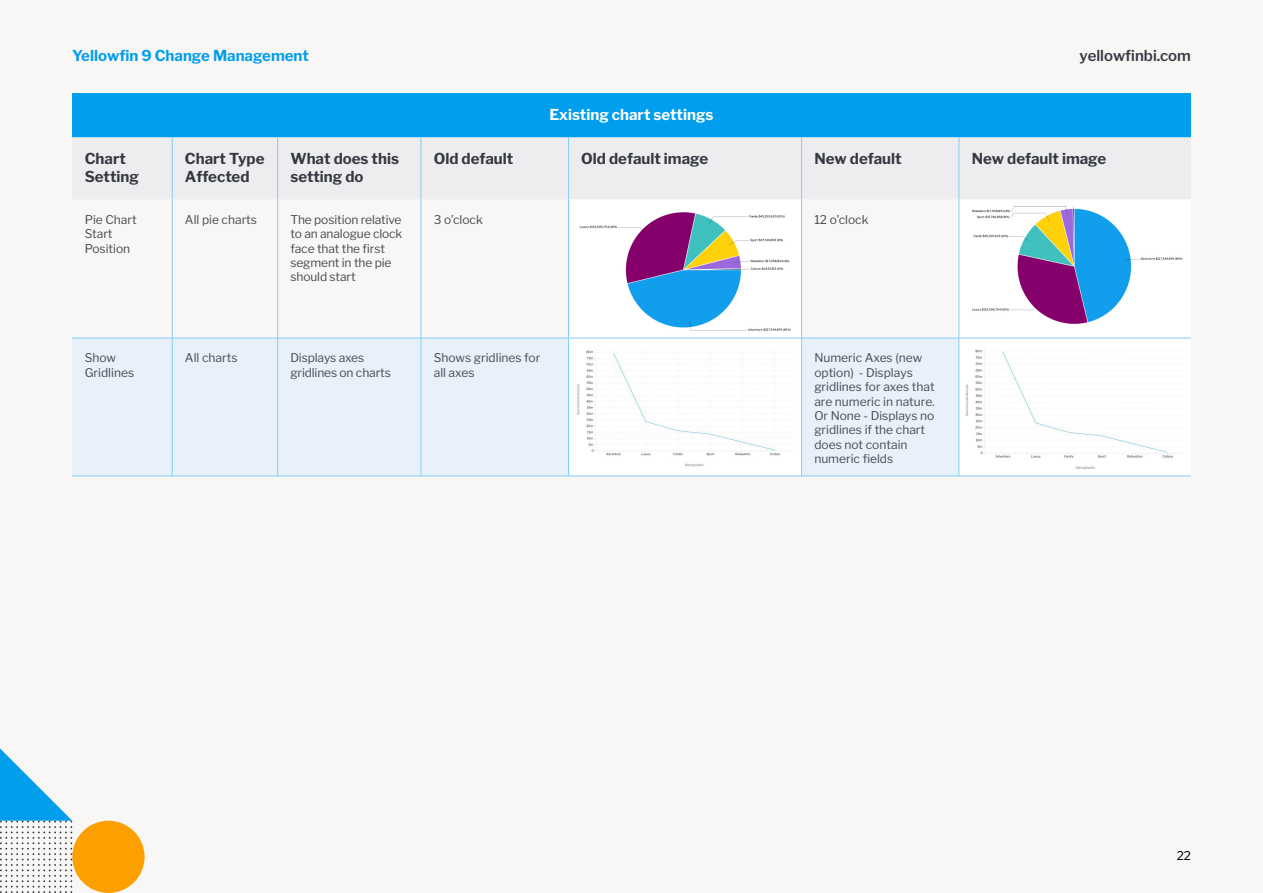
<style>
.page{position:relative;width:1263px;height:893px;background:#f9f7f6}
.page>*{position:absolute;margin:0;border:0;box-sizing:border-box;transform-origin:0 0}
.t1{font:700 15px/18px "Libre Franklin";color:#343841}
.t2{font:700 15px "Libre Franklin";color:#009eec}
.t3{font:700 15px "Libre Franklin";color:#fff}
.yellowfin{font:600 15px "Libre Franklin";color:#343841}
.t4{font:12px/14.4px "Libre Franklin";color:#484b54}
.t5{font:12px "Libre Franklin";color:#000}
</style>
<div class="page">
<div style="left:72px;top:93px;width:1119px;height:44px;background:#009eec"></div>
<div style="left:72px;top:137px;width:1119px;height:62px;background:#ededef"></div>
<svg style="left:569px;top:199px;width:622px;height:277px"></svg>
<svg style="left:72px;top:339px;width:887px;height:137px;background:#e8f1fa"></svg>
<hr style="left:172px;top:199px;width:1px;height:139px;background:#80cff6">
<hr style="left:277px;top:199px;width:1px;height:139px;background:#80cff6">
<hr style="left:421px;top:199px;width:1px;height:139px;background:#80cff6">
<hr style="left:568px;top:199px;width:1px;height:139px;background:#80cff6">
<hr style="left:801px;top:199px;width:1px;height:139px;background:#80cff6">
<hr style="left:959px;top:199px;width:1px;height:139px;background:#80cff6">
<hr style="left:172px;top:338px;width:1px;height:138px;background:#80cff6">
<hr style="left:277px;top:338px;width:1px;height:138px;background:#80cff6">
<hr style="left:421px;top:338px;width:1px;height:138px;background:#80cff6">
<hr style="left:568px;top:338px;width:1px;height:138px;background:#80cff6">
<hr style="left:801px;top:338px;width:1px;height:138px;background:#80cff6">
<hr style="left:959px;top:338px;width:1px;height:138px;background:#80cff6">
<hr style="left:172px;top:137px;width:1px;height:62px;background:#80cff6">
<hr style="left:277px;top:137px;width:1px;height:62px;background:#80cff6">
<hr style="left:421px;top:137px;width:1px;height:62px;background:#80cff6">
<hr style="left:568px;top:137px;width:1px;height:62px;background:#80cff6">
<hr style="left:801px;top:137px;width:1px;height:62px;background:#80cff6">
<hr style="left:959px;top:137px;width:1px;height:62px;background:#80cff6">
<hr style="left:72px;top:338px;width:100px;height:1px;background:#80cff6">
<hr style="left:172px;top:338px;width:106px;height:1px;background:#80cff6">
<hr style="left:278px;top:338px;width:143px;height:1px;background:#80cff6">
<hr style="left:421px;top:338px;width:147px;height:1px;background:#80cff6">
<hr style="left:568px;top:338px;width:233px;height:1px;background:#80cff6">
<hr style="left:801px;top:338px;width:158px;height:1px;background:#80cff6">
<hr style="left:959px;top:338px;width:232px;height:1px;background:#80cff6">
<hr style="left:72px;top:476px;width:100px;height:1px;background:#80cff6">
<hr style="left:172px;top:476px;width:106px;height:1px;background:#80cff6">
<hr style="left:278px;top:476px;width:143px;height:1px;background:#80cff6">
<hr style="left:421px;top:476px;width:147px;height:1px;background:#80cff6">
<hr style="left:568px;top:476px;width:233px;height:1px;background:#80cff6">
<hr style="left:801px;top:476px;width:158px;height:1px;background:#80cff6">
<hr style="left:959px;top:476px;width:232px;height:1px;background:#80cff6">
<img style="left:577px;top:206px;width:217px;height:129px">
<img style="left:965px;top:207px;width:222px;height:119px">
<img style="left:577px;top:346px;width:217px;height:121px">
<img style="left:965px;top:346px;width:222px;height:123px">
<div style="left:72px;top:821px;width:73px;height:72px;background:#fca001;border-radius:50%"></div>
<svg style="left:0;top:748px;width:72px;height:145px"></svg>
<p class="t2" style="left:72px;top:47px;width:239px">Yellowfin 9 Change Management</p>
<p class="yellowfin" style="left:1079px;top:47px;width:113px">yellowfinbi.com</p>
<p class="t3" style="left:549px;top:106px;width:165px">Existing chart settings</p>
<p class="t1" style="left:85px;top:150px;width:56px">Chart<br>Setting</p>
<p class="t1" style="left:185px;top:150px;width:81px">Chart Type<br>Affected</p>
<p class="t1" style="left:290px;top:150px;width:110px">What does this setting do</p>
<p class="t1" style="left:434px;top:150px;width:81px">Old default</p>
<p class="t1" style="left:581px;top:150px;width:128px">Old default image</p>
<p class="t1" style="left:814px;top:150px;width:89px">New default</p>
<p class="t1" style="left:972px;top:150px;width:136px">New default image</p>
<p class="t4" style="left:85px;top:212px;width:54px">Pie Chart<br>Start<br>Position</p>
<p class="t4" style="left:185px;top:212px;width:74px">All pie charts</p>
<p class="t4" style="left:290px;top:212px;width:113px">The position relative to an analogue clock face that the first segment in the pie should start</p>
<p class="t4" style="left:434px;top:212px;width:51px">3 o’clock</p>
<p class="t4" style="left:814px;top:212px;width:56px">12 o’clock</p>
<p class="t4" style="left:85px;top:351px;width:51px">Show<br>Gridlines</p>
<p class="t4" style="left:185px;top:351px;width:54px">All charts</p>
<p class="t4" style="left:290px;top:351px;width:102px">Displays axes gridlines on charts</p>
<p class="t4" style="left:434px;top:351px;width:108px">Shows gridlines for all axes</p>
<p class="t4" style="left:814px;top:351px;width:122px">Numeric Axes (new option) - Displays gridlines for axes that are numeric in nature.</p>
<p class="t4" style="left:814px;top:408px;width:121px">Or None - Displays no gridlines if the chart does not contain numeric fields</p>
<p class="t5" style="left:1177px;top:848px;width:16px">22</p>
</div>
